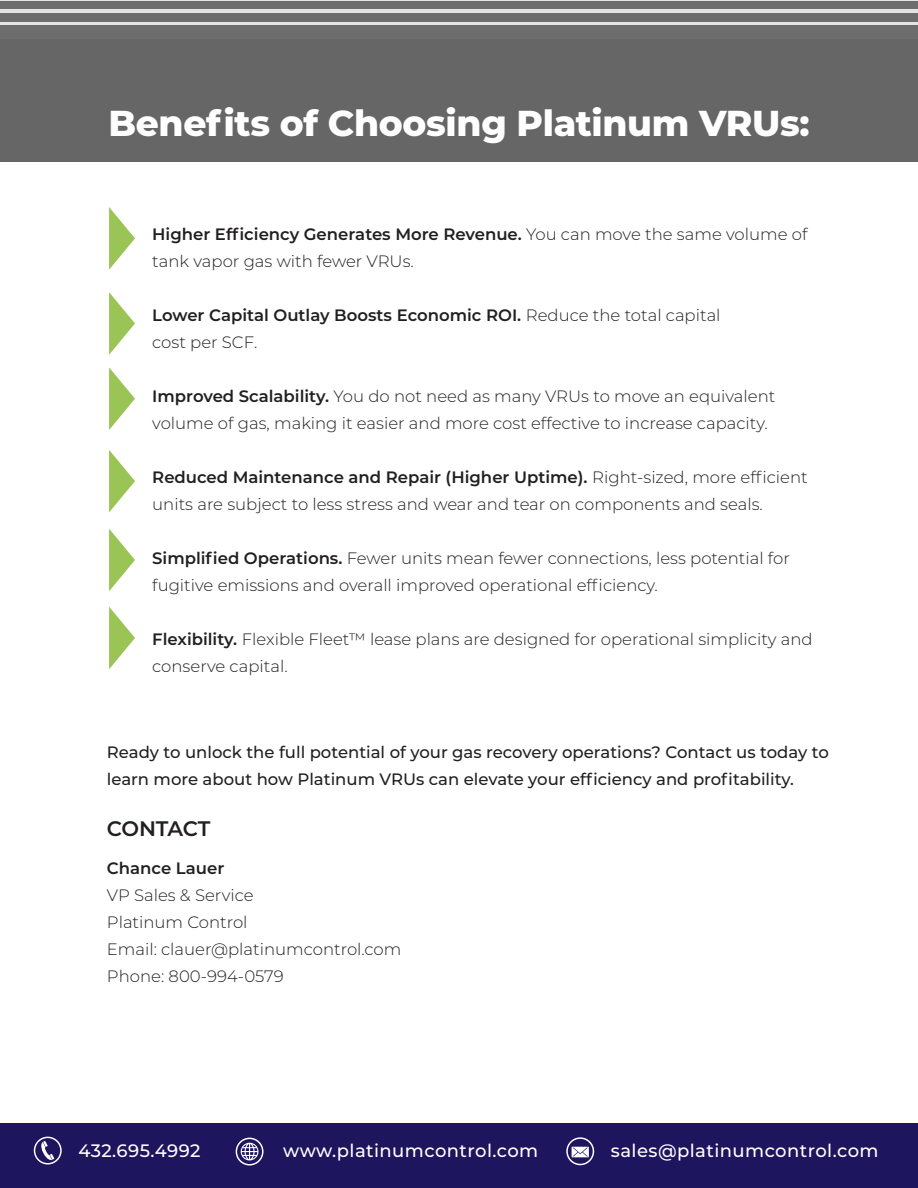
<style>
.page{position:relative;width:918px;height:1188px;background:#fff}
.page>*{position:absolute;margin:0;border:0;box-sizing:border-box;transform-origin:0 0}
.t1{font:800 36px "Montserrat";letter-spacing:-.01em;color:#fff}
.t2{font:600 21px "Montserrat";letter-spacing:-.02em;color:#231f20}
.t3{font:500 18px "Montserrat";letter-spacing:.025em;color:#fff}
.t4{font:300 16.5px/27px "Montserrat";color:#231f20}
.t5{font:500 16.5px/27px "Montserrat";color:#231f20}
.t6{font:600 16.5px/27px "Montserrat";color:#231f20}
.s1{font-weight:600}
.s2{font-weight:300}
</style>
<div class="page">
<div style="left:0;top:0;width:918px;height:162px;background:#666"></div>
<div style="left:0;top:0;width:918px;height:38px;background:#6d6d6d"></div>
<hr style="left:0;top:0;width:918px;height:1px;background:#e2e3e2">
<hr style="left:0;top:9px;width:918px;height:4px;background:#e2e3e2">
<hr style="left:0;top:22px;width:918px;height:3px;background:#e2e3e2">
<div style="left:0;top:1123px;width:918px;height:65px;background:#1d155d"></div>
<svg style="left:109px;top:207px;width:26px;height:63px"></svg>
<svg style="left:109px;top:292px;width:26px;height:63px"></svg>
<svg style="left:34px;top:1137px;width:28px;height:28px"></svg>
<svg style="left:236px;top:1138px;width:28px;height:28px"></svg>
<svg style="left:566px;top:1137px;width:28px;height:28px"></svg>
<svg style="left:109px;top:367px;width:26px;height:63px"></svg>
<svg style="left:109px;top:450px;width:26px;height:62px"></svg>
<svg style="left:109px;top:529px;width:26px;height:62px"></svg>
<svg style="left:109px;top:607px;width:26px;height:62px"></svg>
<h1 class="t1" style="left:108px;top:97px;width:703px">Benefits of Choosing Platinum VRUs:</h1>
<p class="t4" style="left:152px;top:220px;width:657px"><span class="s1">Higher Efficiency Generates More Revenue.</span> You can move the same volume of tank vapor gas with fewer VRUs.</p>
<p class="t6" style="left:152px;top:300px;width:570px">Lower Capital Outlay Boosts Economic ROI. <span class="s2">Reduce the total capital cost per SCF.</span></p>
<p class="t4" style="left:152px;top:382px;width:625px"><span class="s1">Improved Scalability.</span> You do not need as many VRUs to move an equivalent volume of gas, making it easier and more cost effective to increase capacity.</p>
<p class="t4" style="left:152px;top:463px;width:657px"><span class="s1">Reduced Maintenance and Repair (Higher Uptime).</span> Right-sized, more efficient units are subject to less stress and wear and tear on components and seals.</p>
<p class="t4" style="left:152px;top:544px;width:639px"><span class="s1">Simplified Operations.</span> Fewer units mean fewer connections, less potential for fugitive emissions and overall improved operational efficiency.</p>
<p class="t4" style="left:152px;top:625px;width:662px"><span class="s1">Flexibility.</span> Flexible Fleet™ lease plans are designed for operational simplicity and conserve capital.</p>
<p class="t5" style="left:107px;top:738px;width:723px">Ready to unlock the full potential of your gas recovery operations? Contact us today to learn more about how Platinum VRUs can elevate your efficiency and profitability.</p>
<p class="t2" style="left:107px;top:814px;width:105px">CONTACT</p>
<p class="t6" style="left:107px;top:854px;width:119px">Chance Lauer</p>
<p class="t4" style="left:107px;top:881px;width:296px">VP Sales &amp; Service<br>Platinum Control<br>Email: clauer@platinumcontrol.com<br>Phone: 800-994-0579</p>
<p class="t3" style="left:78px;top:1138px;width:124px">432.695.4992</p>
<p class="t3" style="left:283px;top:1138px;width:257px">www.platinumcontrol.com</p>
<p class="t3" style="left:611px;top:1138px;width:269px">sales@platinumcontrol.com</p>
</div>
